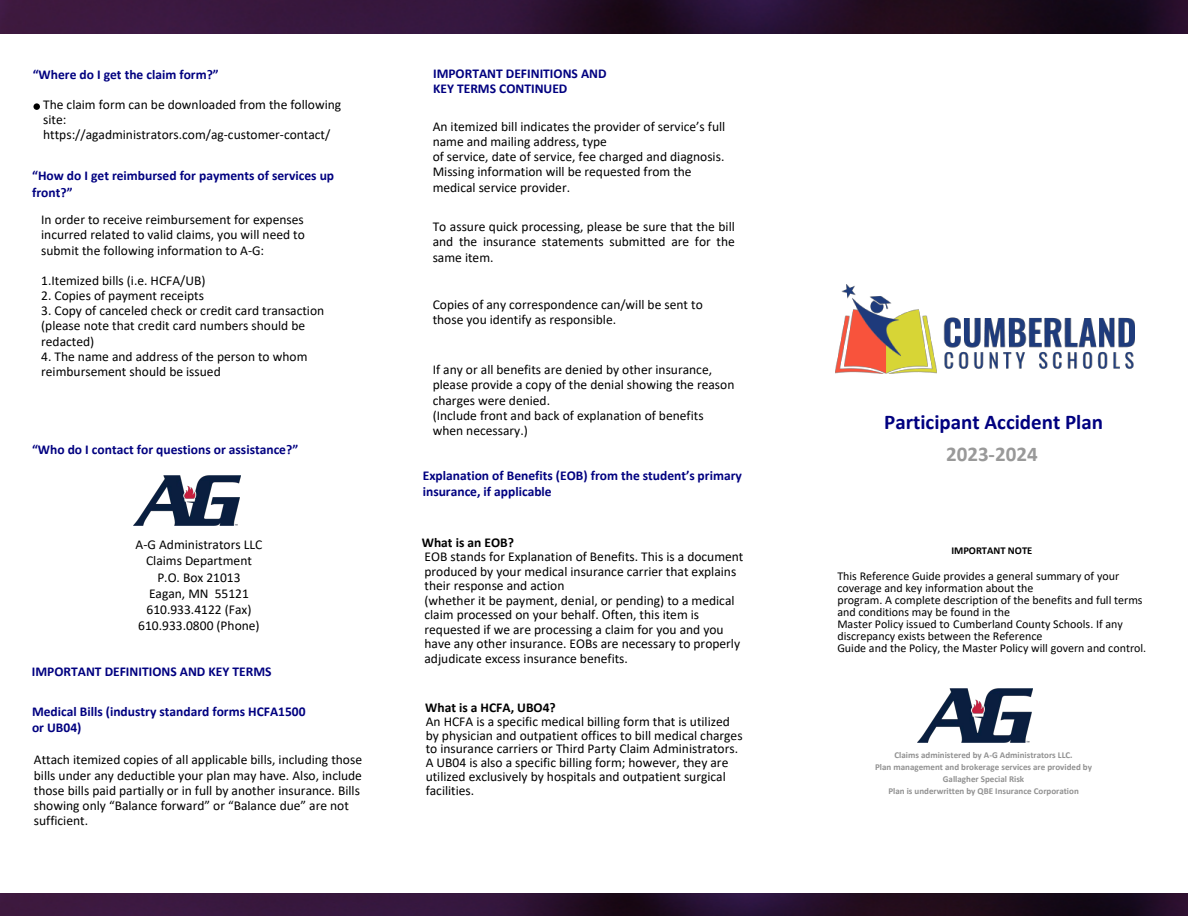
<style>
.page{position:relative;width:1188px;height:918px;background:#fff}
.page>*{position:absolute;margin:0;border:0;box-sizing:border-box;transform-origin:0 0}
.t1{font:700 21px "Calibri";color:#000080}
.t2{font:700 21px "Calibri";color:#999}
.t3{font:13.5px/15.1px "Calibri";color:#000}
.t4{font:700 13.5px/16.2px "Calibri";color:#000080}
.t5{font:700 13.5px "Calibri";color:#000}
.t6{font:12px/12px "Calibri";color:#000}
.t7{font:700 10.5px "Calibri";color:#000}
.t8{font:700 9px/12px "Calibri";color:#919191;text-align:center}
</style>
<div class="page">
<div style="left:33px;top:103px;width:7px;height:7px;background:#000;border-radius:50%"></div>
<img style="left:917px;top:689px;width:115px;height:54px">
<img style="left:0;top:0;width:1188px;height:33px">
<img style="left:133px;top:475px;width:107px;height:50px">
<img style="left:0;top:893px;width:1188px;height:23px">
<img style="left:836px;top:284px;width:299px;height:90px">
<p class="t4" style="left:33px;top:66px;width:188px">“Where do I get the claim form?”</p>
<p class="t4" style="left:433px;top:66px;width:175px;line-height:15.1px">IMPORTANT DEFINITIONS AND<br>KEY TERMS CONTINUED</p>
<p class="t3" style="left:43px;top:97px;width:300px">The claim form can be downloaded from the following site: https://agadministrators.com/ag-customer-contact/</p>
<p class="t3" style="left:433px;top:118px;width:294px">An itemized bill indicates the provider of service’s full name and mailing address, type<br>of service, date of service, fee charged and diagnosis.<br>Missing information will be requested from the medical service provider.</p>
<p class="t3" style="left:433px;top:219px;width:304px;text-align:justify">To assure quick processing, please be sure that the bill and the insurance statements submitted are for the same item.</p>
<p class="t3" style="left:433px;top:297px;width:272px">Copies of any correspondence can/will be sent to those you identify as responsible.</p>
<p class="t3" style="left:433px;top:362px;width:303px">If any or all benefits are denied by other insurance, please provide a copy of the denial showing the reason charges were denied.<br>(Include front and back of explanation of benefits when necessary.)</p>
<p class="t4" style="left:423px;top:467px;width:321px">Explanation of Benefits (EOB) from the student’s primary insurance, if applicable</p>
<p class="t5" style="left:422px;top:533px;width:94px">What is an EOB?</p>
<p class="t3" style="left:425px;top:549px;width:320px;line-height:14.5px">EOB stands for Explanation of Benefits. This is a document produced by your medical insurance carrier that explains their response and action<br>(whether it be payment, denial, or pending) to a medical claim processed on your behalf. Often, this item is requested if we are processing a claim for you and you have any other insurance. EOBs are necessary to properly adjudicate excess insurance benefits.</p>
<p class="t5" style="left:425px;top:698px;width:132px">What is a HCFA, UBO4?</p>
<p class="t3" style="left:426px;top:714px;width:318px;line-height:14px">An HCFA is a specific medical billing form that is utilized by physician and outpatient offices to bill medical charges to insurance carriers or Third Party Claim Administrators.<br>A UB04 is also a specific billing form; however, they are utilized exclusively by hospitals and outpatient surgical facilities.</p>
<p class="t4" style="left:32px;top:168px;width:304px">“How do I get reimbursed for payments of services up front?”</p>
<p class="t3" style="left:41px;top:212px;width:265px;text-align:justify">In order to receive reimbursement for expenses incurred related to valid claims, you will need to submit the following information to A-G:</p>
<p class="t3" style="left:41px;top:272px;width:166px">1.Itemized bills (i.e. HCFA/UB)</p>
<p class="t3" style="left:41px;top:288px;width:164px">2. Copies of payment receipts</p>
<p class="t3" style="left:41px;top:303px;width:285px">3. Copy of canceled check or credit card transaction (please note that credit card numbers should be redacted)</p>
<p class="t3" style="left:41px;top:348px;width:268px">4. The name and address of the person to whom reimbursement should be issued</p>
<h1 class="t1" style="left:884px;top:407px;width:220px">Participant Accident Plan</h1>
<h1 class="t2" style="left:946px;top:439px;width:93px">2023-2024</h1>
<p class="t4" style="left:32px;top:441px;width:268px">“Who do I contact for questions or assistance?”</p>
<p class="t3" style="left:136px;top:536px;width:128px;line-height:16.2px;text-align:center">A-G Administrators LLC<br>Claims Department<br>P.O. Box 21013<br>Eagan, MN 55121<br>610.933.4122 (Fax)<br>610.933.0800 (Phone)</p>
<p class="t4" style="left:32px;top:664px;width:241px">IMPORTANT DEFINITIONS AND KEY TERMS</p>
<p class="t4" style="left:32px;top:703px;width:275px">Medical Bills (industry standard forms HCFA1500 or UB04)</p>
<p class="t3" style="left:34px;top:752px;width:330px">Attach itemized copies of all applicable bills, including those bills under any deductible your plan may have. Also, include those bills paid partially or in full by another insurance. Bills showing only “Balance forward” or “Balance due” are not sufficient.</p>
<p class="t8" style="left:875px;top:748px;width:218px">Claims administered by A-G Administrators LLC.<br>Plan management and brokerage services are provided by Gallagher Special Risk<br>Plan is underwritten by QBE Insurance Corporation</p>
<p class="t7" style="left:951px;top:543px;width:82px">IMPORTANT NOTE</p>
<p class="t6" style="left:837px;top:570px;width:310px">This Reference Guide provides a general summary of your coverage and key information about the<br>program. A complete description of the benefits and full terms and conditions may be found in the<br>Master Policy issued to Cumberland County Schools. If any discrepancy exists between the Reference<br>Guide and the Policy, the Master Policy will govern and control.</p>
</div>
